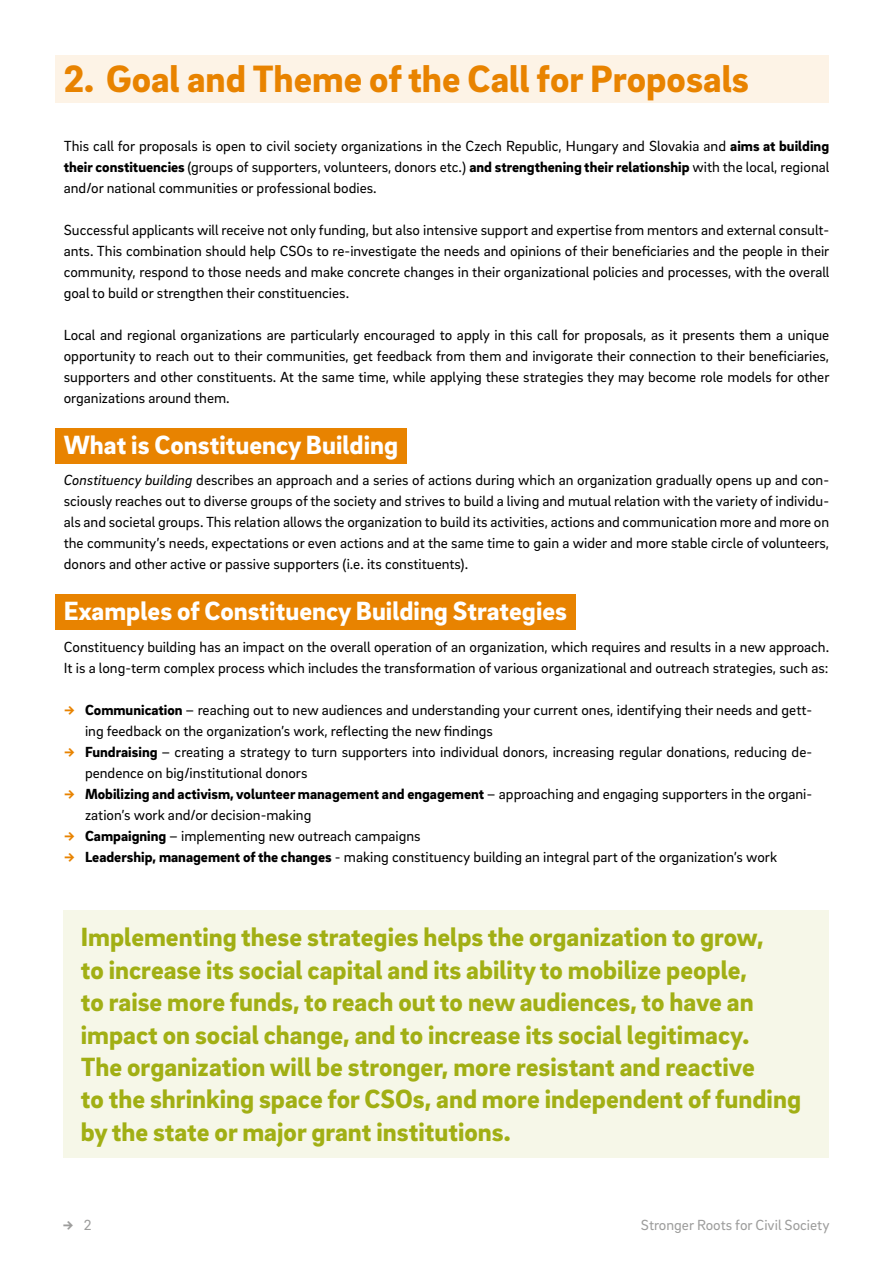
<style>
.page{position:relative;width:893px;height:1263px;background:#fff}
.page>*{position:absolute;margin:0;border:0;box-sizing:border-box;transform-origin:0 0}
.t1{font:900 39px "Brix Sans";color:#e88300}
.t2{font:900 27px/32.4px "Brix Sans";color:#a1af14}
.t3{font:900 27px "Brix Sans";color:#fff}
.t4{font:15px/21px "Brix Sans";color:#000;text-align:justify}
.t5{font:15px "Brix Sans";color:#9d9d9c}
.t6{font:900 15px "Brix Sans";color:#9d9d9c}
.s1{font-weight:900}
.s2{font-style:italic}
.s3{font-weight:900;color:#e88300}
.s4{font-weight:400}
</style>
<div class="page">
<div style="left:55px;top:55px;width:774px;height:48px;background:#fdf3e6"></div>
<div style="left:55px;top:428px;width:352px;height:36px;background:#e88300"></div>
<div style="left:55px;top:595px;width:520px;height:35px;background:#e88300"></div>
<div style="left:64px;top:910px;width:765px;height:248px;background:#f6f7e8"></div>
<h1 class="t1" style="left:64px;top:53px;width:687px">2. Goal and Theme of the Call for Proposals</h1>
<p class="t4" style="left:64px;top:135px;width:767px">This call for proposals is open to civil society organizations in the Czech Republic, Hungary and Slovakia and <span class="s1">aims at building their constituencies</span> (groups of supporters, volunteers, donors etc.) <span class="s1">and strengthening their relationship</span> with the local, regional and/or national communities or professional bodies.</p>
<p class="t4" style="left:64px;top:219px;width:767px">Successful applicants will receive not only funding, but also intensive support and expertise from mentors and external consult&shy;ants. This combination should help CSOs to re-investigate the needs and opinions of their beneficiaries and the people in their community, respond to those needs and make concrete changes in their organizational policies and processes, with the overall goal to build or strengthen their constituencies.</p>
<p class="t4" style="left:64px;top:324px;width:767px">Local and regional organizations are particularly encouraged to apply in this call for proposals, as it presents them a unique opportunity to reach out to their communities, get feedback from them and invigorate their connection to their beneficiaries, supporters and other constituents. At the same time, while applying these strategies they may become role models for other organizations around them.</p>
<h2 class="t3" style="left:64px;top:427px;width:336px">What is Constituency Building</h2>
<p class="t4" style="left:64px;top:469px;width:767px"><span class="s2">Constituency building</span> describes an approach and a series of actions during which an organization gradually opens up and con&shy;sciously reaches out to diverse groups of the society and strives to build a living and mutual relation with the variety of individu&shy;als and societal groups. This relation allows the organization to build its activities, actions and communication more and more on the community’s needs, expectations or even actions and at the same time to gain a wider and more stable circle of volunteers, donors and other active or passive supporters (i.e. its constituents).</p>
<h2 class="t3" style="left:64px;top:593px;width:505px">Examples of Constituency Building Strategies</h2>
<p class="t4" style="left:64px;top:636px;width:767px">Constituency building has an impact on the overall operation of an organization, which requires and results in a new approach.<br>It is a long-term complex process which includes the transformation of various organizational and outreach strategies, such as:</p>
<p class="t4" style="left:85px;top:699px;width:727px;text-indent:-21px"><span class="s3">→</span> <span class="s1">Communication</span> – reaching out to new audiences and understanding your current ones, identifying their needs and gett&shy;ing feedback on the organization’s work, reflecting the new findings</p>
<p class="t4" style="left:85px;top:741px;width:729px;text-indent:-21px"><span class="s3">→</span> <span class="s1">Fundraising</span> – creating a strategy to turn supporters into individual donors, increasing regular donations, reducing de&shy;pendence on big/institutional donors</p>
<p class="t4" style="left:85px;top:783px;width:729px;text-indent:-21px"><span class="s3">→</span> <span class="s1">Mobilizing and activism, volunteer management and engagement</span> – approaching and engaging supporters in the organi&shy;zation’s work and/or decision-making</p>
<p class="t4" style="left:64px;top:825px;width:358px"><span class="s3">→</span> <span class="s1">Campaigning</span> – implementing new outreach campaigns</p>
<p class="t4" style="left:64px;top:846px;width:715px"><span class="s3">→</span> <span class="s1">Leadership, management of the changes</span> - making constituency building an integral part of the organization’s work</p>
<p class="t2" style="left:81px;top:920px;width:722px">Implementing these strategies helps the organization to grow,<br>to increase its social capital and its ability to mobilize people,<br>to raise more funds, to reach out to new audiences, to have an impact on social change, and to increase its social legitimacy.<br>The organization will be stronger, more resistant and reactive<br>to the shrinking space for CSOs, and more independent of funding by the state or major grant institutions.</p>
<p class="t6" style="left:63px;top:1215px;width:31px">→ <span class="s4">2</span></p>
<p class="t5" style="left:641px;top:1215px;width:190px">Stronger Roots for Civil Society</p>
</div>
